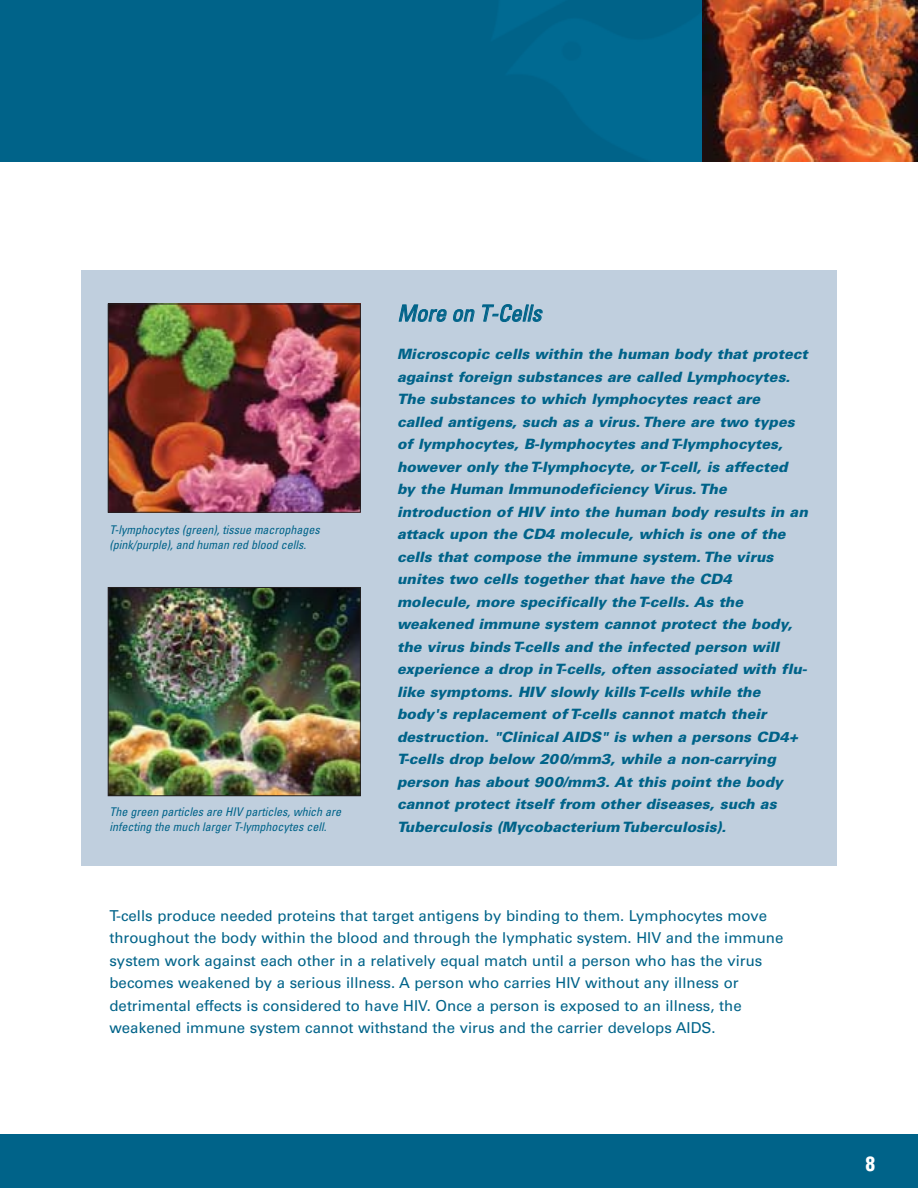
<style>
.page{position:relative;width:918px;height:1188px;background:#fff}
.page>*{position:absolute;margin:0;border:0;box-sizing:border-box;transform-origin:0 0}
.t1{font:italic condensed 22.5px "Univers";color:#006389}
.t2{font:900 condensed 19.5px "Helvetica";color:#fff}
.t3{font:15px/22.5px "Univers LT Std";color:#006389}
.t4{font:italic 900 14.25px/22.5px "Univers LT Std";color:#006389}
.t5{font:italic condensed 12px/15px "Univers";color:#006389}
</style>
<div class="page">
<div style="left:81px;top:270px;width:756px;height:596px;background:#c0cfde"></div>
<img style="left:0;top:0;width:702px;height:162px">
<img style="left:702px;top:0;width:216px;height:162px">
<div style="left:0;top:1134px;width:918px;height:54px;background:#006389"></div>
<img style="left:110px;top:306px;width:249px;height:204px">
<div style="left:108px;top:304px;width:253px;height:208px;border:1px solid #231f20"></div>
<img style="left:110px;top:589px;width:249px;height:205px">
<div style="left:108px;top:587px;width:253px;height:209px;border:1px solid #231f20"></div>
<p class="t5" style="left:109px;top:523px;width:214px">T-lymphocytes (green),tissue macrophages (pink/purple),and human red blood cells.</p>
<p class="t5" style="left:109px;top:805px;width:236px">The green particles are HIV particles,which are infecting the much largerT-lymphocytes cell.</p>
<h1 class="t1" style="left:397px;top:305px;width:150px">More on T-Cells</h1>
<p class="t4" style="left:397px;top:344px;width:412px">Microscopic cells within the human body that protect against foreign substances are called Lymphocytes.<br>The substances to which lymphocytes react are called antigens, such as a virus. There are two types of lymphocytes, B-lymphocytes and T-lymphocytes, however only the T-lymphocyte, or T-cell, is affected by the Human Immunodeficiency Virus. The introduction of HIV into the human body results in an attack upon the CD4 molecule, which is one of the cells that compose the immune system. The virus unites two cells together that have the CD4 molecule, more specifically the T-cells. As the weakened immune system cannot protect the body, the virus binds T-cells and the infected person will experience a drop in T-cells, often associated with flu&shy;like symptoms. HIV slowly kills T-cells while the body's replacement of T-cells cannot match their destruction. "Clinical AIDS" is when a persons CD4+ T-cells drop below 200/mm3, while a non-carrying person has about 900/mm3. At this point the body cannot protect itself from other diseases, such as Tuberculosis (Mycobacterium Tuberculosis).</p>
<p class="t3" style="left:110px;top:906px;width:675px">T-cells produce needed proteins that target antigens by binding to them. Lymphocytes move throughout the body within the blood and through the lymphatic system. HIV and the immune system work against each other in a relatively equal match until a person who has the virus becomes weakened by a serious illness. A person who carries HIV without any illness or detrimental effects is considered to have HIV. Once a person is exposed to an illness, the weakened immune system cannot withstand the virus and the carrier develops AIDS.</p>
<h2 class="t2" style="left:866px;top:1156px;width:11px">8</h2>
</div>
